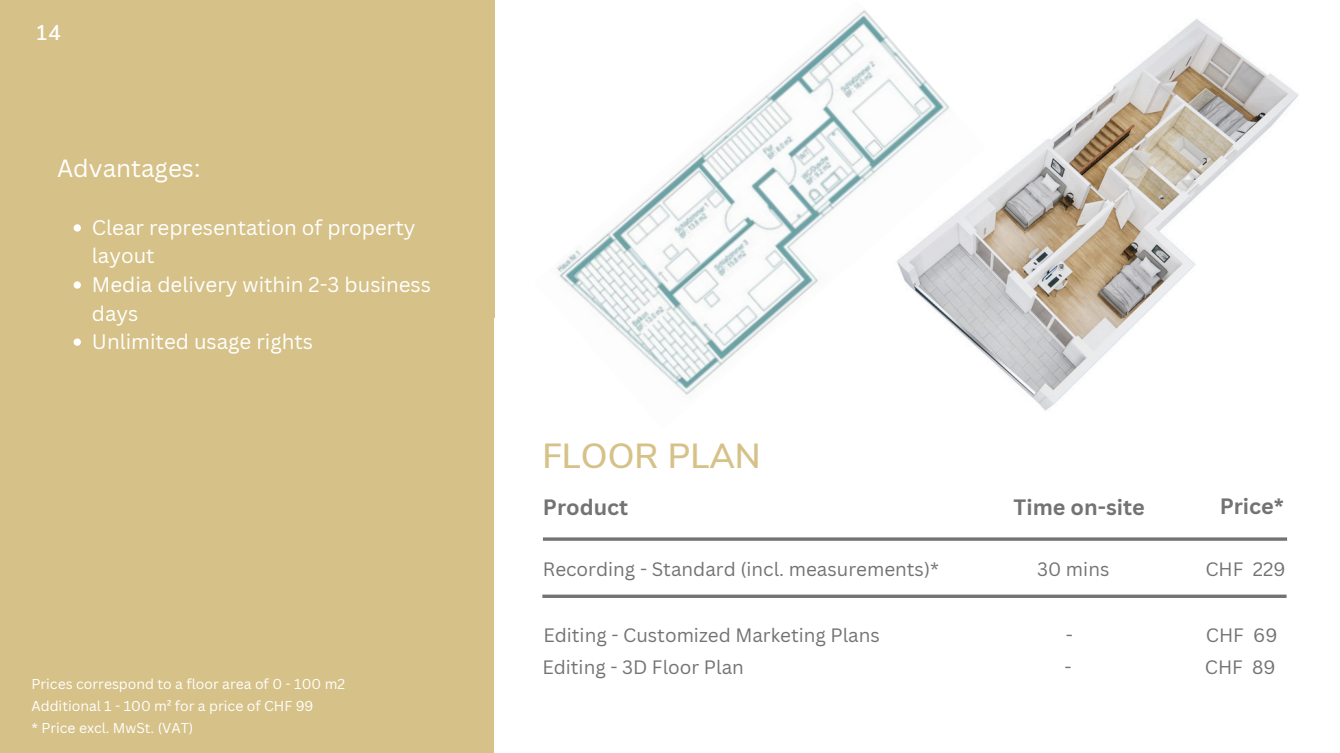
<style>
.page{position:relative;width:1340px;height:753px;background:#d6c288}
.page>*{position:absolute;margin:0;border:0;box-sizing:border-box;transform-origin:0 0}
.t1{font:600 34.88px "Nunito Sans";color:#d6c288}
.t2{font:24.3px "Canva Sans";color:#fff}
.t3{font:700 21.6px "Canva Sans";color:#737373}
.t4{font:600 21.38px "Nunito Sans";color:#fff}
.t5{font:20.47px/28.6px "Canva Sans";color:#fff}
.t6{font:18.9px "Canva Sans";color:#737373}
.t7{font:13.95px "Canva Sans";color:#fff}
</style>
<div class="page">
<div style="left:495px;top:318px;width:845px;height:435px;background:#fff"></div>
<svg style="left:74px;top:224px;width:7px;height:7px"></svg>
<svg style="left:74px;top:281px;width:7px;height:8px"></svg>
<svg style="left:74px;top:338px;width:7px;height:8px"></svg>
<div style="left:495px;top:0;width:845px;height:345px;background:#fff"></div>
<img style="left:986px;top:19px;width:313px;height:392px">
<img style="left:556px;top:10px;width:430px;height:385px">
<svg style="left:543px;top:537px;width:744px;height:4px;background:#888"></svg>
<svg style="left:542px;top:594px;width:744px;height:4px;background:#888"></svg>
<p class="t4" style="left:35px;top:19px;width:27px">14</p>
<p class="t2" style="left:57px;top:151px;width:145px">Advantages:</p>
<h2 class="t5" style="left:92px;top:213px;width:325px">Clear representation of property layout</h2>
<p class="t5" style="left:92px;top:270px;width:341px">Media delivery within 2-3 business days</p>
<p class="t5" style="left:92px;top:327px;width:223px">Unlimited usage rights</p>
<h5 class="t7" style="left:31px;top:674px;width:315px">Prices correspond to a floor area of 0 - 100 m2</h5>
<p class="t7" style="left:31px;top:696px;width:284px">Additional 1 - 100 m² for a price of CHF 99</p>
<h6 class="t7" style="left:31px;top:718px;width:164px">* Price excl. MwSt. (VAT)</h6>
<p class="t1" style="left:542px;top:432px;width:220px">FLOOR PLAN</p>
<p class="t3" style="left:543px;top:491px;width:87px">Product</p>
<p class="t3" style="left:1014px;top:491px;width:133px">Time on-site</p>
<p class="t3" style="left:1220px;top:491px;width:66px">Price*</p>
<p class="t6" style="left:543px;top:556px;width:398px">Recording - Standard (incl. measurements)*</p>
<h1 class="t6" style="left:1037px;top:556px;width:74px">30 mins</h1>
<p class="t6" style="left:1205px;top:556px;width:82px">CHF 229</p>
<h3 class="t6" style="left:543px;top:621px;width:338px">Editing - Customized Marketing Plans</h3>
<h3 class="t6" style="left:1066px;top:621px;width:9px">-</h3>
<h3 class="t6" style="left:1206px;top:621px;width:73px">CHF 69</h3>
<p class="t6" style="left:542px;top:653px;width:203px">Editing - 3D Floor Plan</p>
<h6 class="t6" style="left:1065px;top:653px;width:9px">-</h6>
<h6 class="t6" style="left:1205px;top:653px;width:72px">CHF 89</h6>
</div>
